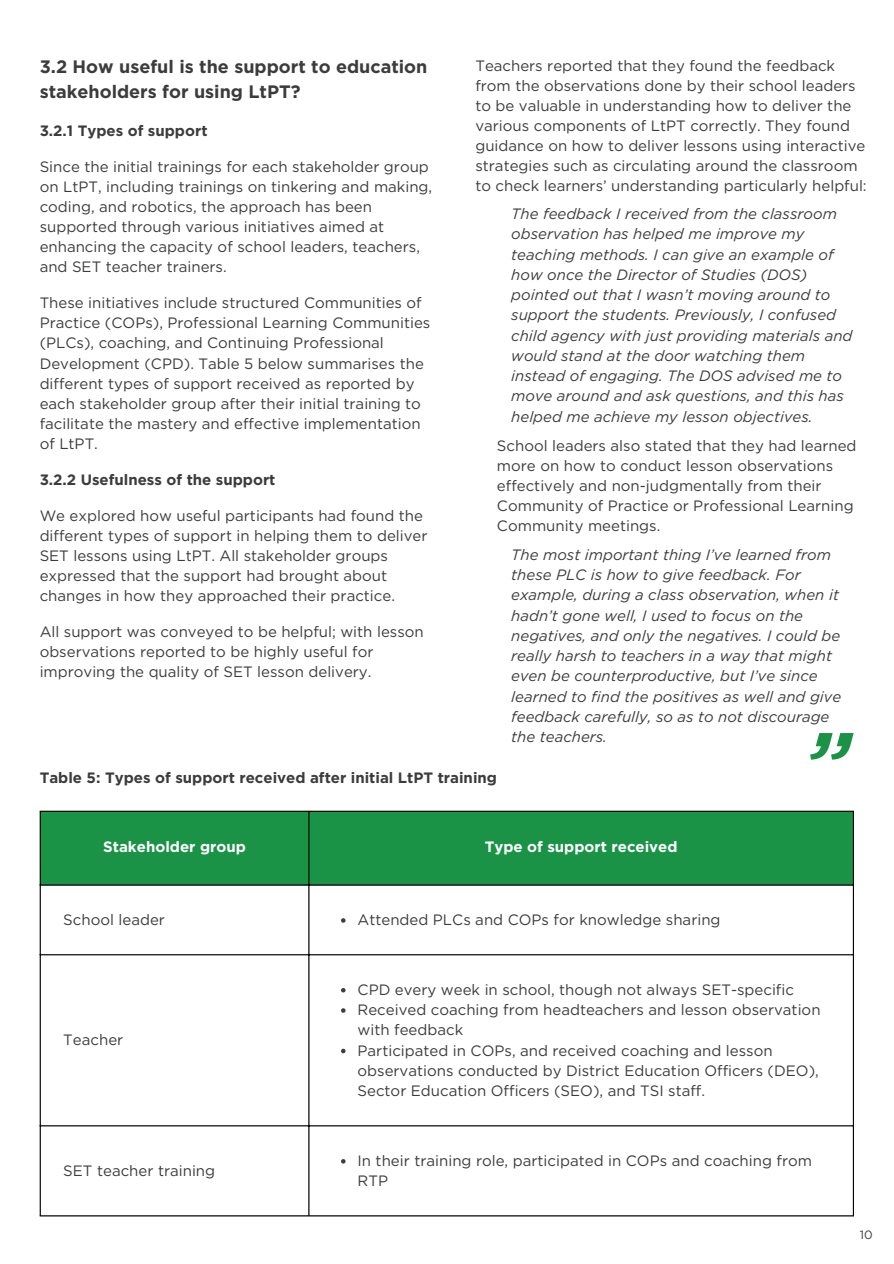
<style>
.page{position:relative;width:894px;height:1264px;background:#fff}
.page>*{position:absolute;margin:0;border:0;box-sizing:border-box;transform-origin:0 0}
.t1{font:italic 700 82.5px "Gotham";color:#1a9346}
.t2{font:700 18px/25px "Gotham";color:#3c3c3c}
.t3{font:15px/20px "Gotham";color:#3c3c3c}
.t4{font:italic 15px/20.2px "Gotham";color:#3c3c3c}
.t5{font:700 15px "Gotham";color:#3c3c3c}
.t6{font:700 15px "Gotham";color:#fff}
.t7{font:12px "Gotham";color:#3c3c3c}
</style>
<div class="page">
<div style="left:41px;top:811px;width:811px;height:73px;background:#1a9346"></div>
<svg style="left:341px;top:918px;width:4px;height:4px"></svg>
<svg style="left:341px;top:988px;width:4px;height:4px"></svg>
<svg style="left:341px;top:1008px;width:4px;height:4px"></svg>
<svg style="left:341px;top:1048px;width:4px;height:5px"></svg>
<svg style="left:341px;top:1159px;width:4px;height:4px"></svg>
<hr style="left:40px;top:811px;width:1px;height:404px;background:#000">
<hr style="left:308px;top:811px;width:1px;height:404px;background:#000">
<hr style="left:852px;top:811px;width:1px;height:404px;background:#000">
<hr style="left:40px;top:810px;width:813px;height:1px;background:#000">
<hr style="left:40px;top:884px;width:813px;height:1px;background:#000">
<hr style="left:40px;top:954px;width:813px;height:1px;background:#000">
<hr style="left:40px;top:1125px;width:813px;height:1px;background:#000">
<hr style="left:40px;top:1215px;width:813px;height:1px;background:#000">
<h1 class="t2" style="left:40px;top:54px;width:389px">3.2 How useful is the support to education stakeholders for using LtPT?</h1>
<h2 class="t5" style="left:40px;top:122px;width:169px">3.2.1 Types of support</h2>
<p class="t3" style="left:40px;top:157px;width:394px">Since the initial trainings for each stakeholder group on LtPT, including trainings on tinkering and making, coding, and robotics, the approach has been supported through various initiatives aimed at enhancing the capacity of school leaders, teachers, and SET teacher trainers.</p>
<p class="t3" style="left:40px;top:293px;width:392px">These initiatives include structured Communities of Practice (COPs), Professional Learning Communities (PLCs), coaching, and Continuing Professional Development (CPD). Table 5 below summarises the different types of support received as reported by each stakeholder group after their initial training to facilitate the mastery and effective implementation of LtPT.</p>
<h2 class="t5" style="left:40px;top:470px;width:237px">3.2.2 Usefulness of the support</h2>
<p class="t3" style="left:40px;top:505px;width:389px">We explored how useful participants had found the different types of support in helping them to deliver SET lessons using LtPT. All stakeholder groups expressed that the support had brought about changes in how they approached their practice.</p>
<p class="t3" style="left:40px;top:621px;width:385px">All support was conveyed to be helpful; with lesson observations reported to be highly useful for improving the quality of SET lesson delivery.</p>
<p class="t3" style="left:475px;top:55px;width:393px">Teachers reported that they found the feedback from the observations done by their school leaders to be valuable in understanding how to deliver the various components of LtPT correctly. They found guidance on how to deliver lessons using interactive strategies such as circulating around the classroom to check learners’ understanding particularly helpful:</p>
<p class="t4" style="left:511px;top:203px;width:342px">The feedback I received from the classroom observation has helped me improve my teaching methods. I can give an example of how once the Director of Studies (DOS) pointed out that I wasn’t moving around to support the students. Previously, I confused child agency with just providing materials and would stand at the door watching them instead of engaging. The DOS advised me to move around and ask questions, and this has helped me achieve my lesson objectives.</p>
<p class="t3" style="left:497px;top:435px;width:361px">School leaders also stated that they had learned more on how to conduct lesson observations effectively and non-judgmentally from their Community of Practice or Professional Learning Community meetings.</p>
<p class="t4" style="left:511px;top:544px;width:331px">The most important thing I’ve learned from these PLC is how to give feedback. For example, during a class observation, when it hadn’t gone well, I used to focus on the negatives, and only the negatives. I could be really harsh to teachers in a way that might even be counterproductive, but I’ve since learned to find the positives as well and give feedback carefully, so as to not discourage the teachers.</p>
<p class="t1" style="left:804px;top:711px;width:46px">”</p>
<p class="t5" style="left:40px;top:768px;width:458px">Table 5: Types of support received after initial LtPT training</p>
<p class="t6" style="left:103px;top:838px;width:144px">Stakeholder group</p>
<p class="t6" style="left:484px;top:838px;width:194px">Type of support received</p>
<p class="t3" style="left:63px;top:909px;width:103px">School leader</p>
<p class="t3" style="left:357px;top:909px;width:364px">Attended PLCs and COPs for knowledge sharing</p>
<h2 class="t3" style="left:63px;top:1030px;width:61px">Teacher</h2>
<p class="t3" style="left:357px;top:979px;width:438px">CPD every week in school, though not always SET-specific</p>
<p class="t3" style="left:357px;top:999px;width:464px">Received coaching from headteachers and lesson observation with feedback</p>
<p class="t3" style="left:357px;top:1039px;width:462px">Participated in COPs, and received coaching and lesson observations conducted by District Education Officers (DEO),<br>Sector Education Officers (SEO), and TSI staff.</p>
<p class="t3" style="left:63px;top:1160px;width:153px">SET teacher training</p>
<p class="t3" style="left:357px;top:1150px;width:456px">In their training role, participated in COPs and coaching from<br>RTP</p>
<p class="t7" style="left:859px;top:1227px;width:14px">10</p>
</div>
